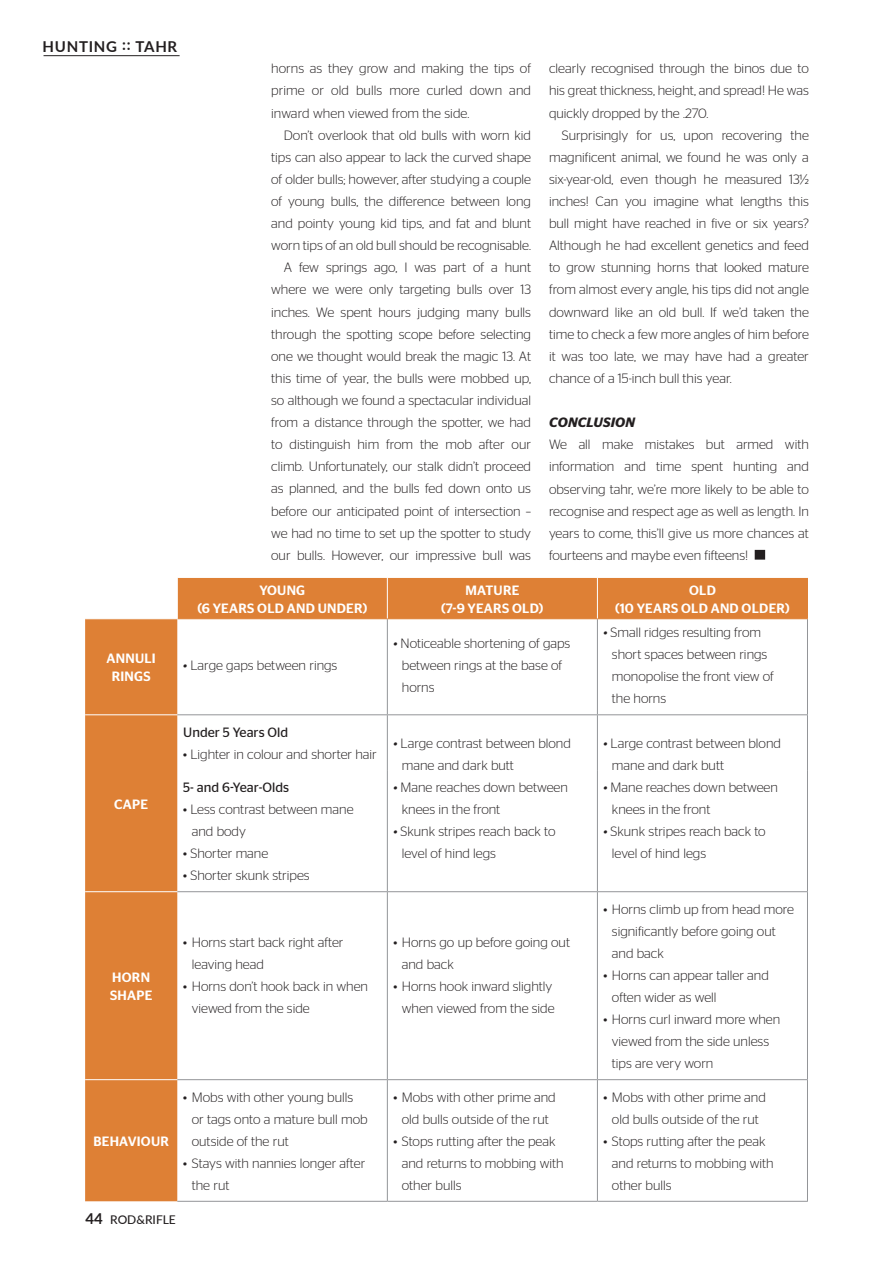
<style>
.page{position:relative;width:893px;height:1263px;background:#fff}
.page>*{position:absolute;margin:0;border:0;box-sizing:border-box;transform-origin:0 0}
.t1{font:700 15px "Lato";letter-spacing:.05em;color:#231f20}
.t2{font:300 13.5px/22px "Stag Sans";color:#231f20}
.t3{font:500 13.5px/18px "Stag Sans";letter-spacing:.02em;color:#fff;text-align:center}
.t4{font:13.5px "Stag Sans";color:#231f20}
.t5{font:italic 600 13.5px "Stag Sans";letter-spacing:.02em;color:#231f20}
.t6{font:500 12px "Lato";color:#231f20}
.s1{font-style:italic}
.s2{font-weight:700;font-size:15px}
</style>
<div class="page">
<hr style="left:44px;top:55px;width:136px;height:1px;background:#231f20">
<div style="left:178px;top:578px;width:629px;height:40px;background:#de8035"></div>
<div style="left:85px;top:619px;width:92px;height:582px;background:#de8035"></div>
<hr style="left:387px;top:619px;width:1px;height:95px;background:#939598">
<hr style="left:597px;top:619px;width:1px;height:95px;background:#939598">
<hr style="left:807px;top:619px;width:1px;height:95px;background:#939598">
<hr style="left:177px;top:714px;width:210px;height:1px;background:#939598">
<hr style="left:387px;top:714px;width:210px;height:1px;background:#939598">
<hr style="left:387px;top:715px;width:1px;height:55px;background:#939598">
<hr style="left:597px;top:714px;width:211px;height:1px;background:#939598">
<hr style="left:597px;top:715px;width:1px;height:55px;background:#939598">
<hr style="left:807px;top:715px;width:1px;height:55px;background:#939598">
<hr style="left:387px;top:770px;width:1px;height:121px;background:#939598">
<hr style="left:597px;top:770px;width:1px;height:121px;background:#939598">
<hr style="left:807px;top:770px;width:1px;height:121px;background:#939598">
<hr style="left:177px;top:891px;width:210px;height:1px;background:#939598">
<hr style="left:387px;top:891px;width:210px;height:1px;background:#939598">
<hr style="left:387px;top:892px;width:1px;height:187px;background:#939598">
<hr style="left:597px;top:891px;width:211px;height:1px;background:#939598">
<hr style="left:597px;top:892px;width:1px;height:187px;background:#939598">
<hr style="left:807px;top:892px;width:1px;height:187px;background:#939598">
<hr style="left:177px;top:1079px;width:210px;height:1px;background:#939598">
<hr style="left:387px;top:1079px;width:210px;height:1px;background:#939598">
<hr style="left:387px;top:1080px;width:1px;height:121px;background:#939598">
<hr style="left:597px;top:1079px;width:211px;height:1px;background:#939598">
<hr style="left:597px;top:1080px;width:1px;height:121px;background:#939598">
<hr style="left:807px;top:1080px;width:1px;height:121px;background:#939598">
<hr style="left:177px;top:1201px;width:210px;height:1px;background:#939598">
<hr style="left:387px;top:1201px;width:210px;height:1px;background:#939598">
<hr style="left:597px;top:1201px;width:211px;height:1px;background:#939598">
<hr style="left:178px;top:618px;width:209px;height:1px;background:#de8035">
<hr style="left:387px;top:618px;width:210px;height:1px;background:#de8035">
<hr style="left:597px;top:618px;width:211px;height:1px;background:#de8035">
<hr style="left:387px;top:578px;width:1px;height:40px;background:#fff">
<hr style="left:85px;top:714px;width:92px;height:1px;background:#fff">
<hr style="left:807px;top:578px;width:1px;height:40px;background:#de8035">
<hr style="left:597px;top:578px;width:1px;height:40px;background:#fff">
<hr style="left:85px;top:891px;width:92px;height:1px;background:#fff">
<hr style="left:85px;top:1079px;width:92px;height:1px;background:#fff">
<div style="left:755px;top:550px;width:10px;height:10px;background:#231f20"></div>
<p class="t1" style="left:43px;top:35px;width:136px">HUNTING :: TAHR</p>
<p class="t2" style="left:271px;top:57px;width:261px;text-align:justify">horns as they grow and making the tips of prime or old bulls more curled down and inward when viewed from the side.</p>
<p class="t2" style="left:271px;top:124px;width:261px;text-align:right">Don’t overlook that old bulls with worn kid tips can also appear to lack the curved shape of older bulls; however, after studying a couple of young bulls, the difference between long and pointy young kid tips, and fat and blunt worn tips of an old bull should be recognisable.<br>A few springs ago, I was part of a hunt where we were only targeting bulls over 13 inches. We spent hours judging many bulls through the spotting scope before selecting one we thought would break the magic 13. At this time of year, the bulls were mobbed up, so although we found a spectacular individual from a distance through the spotter, we had to distinguish him from the mob after our climb. Unfortunately, our stalk didn’t proceed as planned, and the bulls fed down onto us before our anticipated point of intersection – we had no time to set up the spotter to study our bulls. However, our impressive bull was</p>
<p class="t2" style="left:549px;top:57px;width:261px;text-align:justify">clearly recognised through the binos due to his great thickness, height, and spread! He was quickly dropped by the .270.</p>
<p class="t2" style="left:549px;top:124px;width:261px;text-align:justify;text-indent:13px">Surprisingly for us, upon recovering the magnificent animal, we found he was only a six-year-old, even though he measured 13½ inches! Can you imagine what lengths this bull might have reached in five or six years?<br>Although he had excellent genetics and feed to grow stunning horns that looked mature from almost every angle, his tips did not angle downward like an old bull. If we’d taken the time to check a few more angles of him before it was too late, we may have had a greater chance of a 15-inch bull this year.</p>
<p class="t5" style="left:549px;top:415px;width:87px">CONCLUSION</p>
<p class="t2" style="left:549px;top:433px;width:261px;text-align:justify">We all make mistakes but armed with information and time spent hunting and observing tahr, we’re more likely to be able to recognise and respect age as well as length. In years to come, this’ll give us more chances at fourteens and maybe even fifteens!</p>
<p class="t3" style="left:197px;top:581px;width:171px">YOUNG<br>(6 YEARS OLD AND UNDER)</p>
<p class="t3" style="left:441px;top:581px;width:104px">MATURE<br>(7-9 YEARS OLD)</p>
<p class="t3" style="left:615px;top:581px;width:176px">OLD<br>(10 YEARS OLD AND OLDER)</p>
<p class="t3" style="left:107px;top:649px;width:51px">ANNULI<br>RINGS</p>
<p class="t2" style="left:183px;top:654px;width:156px"><span class="s1">•</span> Large gaps between rings</p>
<p class="t2" style="left:402px;top:632px;width:170px;text-indent:-9px"><span class="s1">•</span> Noticeable shortening of gaps between rings at the base of horns</p>
<p class="t2" style="left:612px;top:621px;width:163px;text-indent:-9px"><span class="s1">•</span> Small ridges resulting from short spaces between rings monopolise the front view of the horns</p>
<p class="t3" style="left:114px;top:795px;width:35px">CAPE</p>
<p class="t3" style="left:110px;top:968px;width:44px;text-align:left">HORN<br>SHAPE</p>
<p class="t4" style="left:183px;top:724px;width:106px">Under 5 Years Old</p>
<p class="t2" style="left:183px;top:743px;width:195px">• Lighter in colour and shorter hair</p>
<p class="t2" style="left:402px;top:732px;width:171px;text-indent:-9px"><span class="s1">•</span> Large contrast between blond mane and dark butt</p>
<p class="t2" style="left:402px;top:776px;width:167px;text-indent:-9px"><span class="s1">•</span> Mane reaches down between knees in the front</p>
<p class="t2" style="left:402px;top:820px;width:155px;text-indent:-9px"><span class="s1">•</span> Skunk stripes reach back to level of hind legs</p>
<p class="t4" style="left:183px;top:779px;width:107px">5- and 6-Year-Olds</p>
<p class="t2" style="left:192px;top:798px;width:163px;text-indent:-9px">• Less contrast between mane and body</p>
<p class="t2" style="left:183px;top:842px;width:86px">• Shorter mane</p>
<p class="t2" style="left:183px;top:864px;width:128px">• Shorter skunk stripes</p>
<p class="t2" style="left:192px;top:931px;width:153px;text-indent:-9px">• Horns start back right after leaving head</p>
<p class="t2" style="left:192px;top:975px;width:178px;text-indent:-9px">• Horns don’t hook back in when viewed from the side</p>
<p class="t2" style="left:402px;top:931px;width:170px;text-indent:-9px">• Horns go up before going out and back</p>
<p class="t2" style="left:393px;top:975px;width:163px;text-align:right">• Horns hook inward slightly when viewed from the side</p>
<p class="t3" style="left:93px;top:1132px;width:77px">BEHAVIOUR</p>
<p class="t2" style="left:192px;top:1085px;width:177px;text-indent:-9px">• Mobs with other young bulls or tags onto a mature bull mob outside of the rut</p>
<p class="t2" style="left:192px;top:1152px;width:175px;text-indent:-9px">• Stays with nannies longer after the rut</p>
<p class="t6" style="left:86px;top:1211px;width:92px"><span class="s2">44</span> ROD&amp;RIFLE</p>
<p class="t2" style="left:393px;top:1085px;width:164px;text-align:center">• Mobs with other prime and old bulls outside of the rut</p>
<p class="t2" style="left:402px;top:1130px;width:163px;text-indent:-9px">• Stops rutting after the peak and returns to mobbing with other bulls</p>
<p class="t2" style="left:612px;top:732px;width:171px;text-indent:-9px"><span class="s1">•</span> Large contrast between blond mane and dark butt</p>
<p class="t2" style="left:612px;top:776px;width:167px;text-indent:-9px"><span class="s1">•</span> Mane reaches down between knees in the front</p>
<p class="t2" style="left:612px;top:820px;width:155px;text-indent:-9px"><span class="s1">•</span> Skunk stripes reach back to level of hind legs</p>
<p class="t2" style="left:612px;top:897px;width:184px;text-indent:-9px">• Horns climb up from head more significantly before going out and back</p>
<p class="t2" style="left:612px;top:964px;width:158px;text-indent:-9px">• Horns can appear taller and often wider as well</p>
<p class="t2" style="left:612px;top:1008px;width:170px;text-indent:-9px">• Horns curl inward more when viewed from the side unless tips are very worn</p>
<p class="t2" style="left:603px;top:1085px;width:164px;text-align:center">• Mobs with other prime and old bulls outside of the rut</p>
<p class="t2" style="left:612px;top:1130px;width:163px;text-indent:-9px">• Stops rutting after the peak and returns to mobbing with other bulls</p>
</div>
